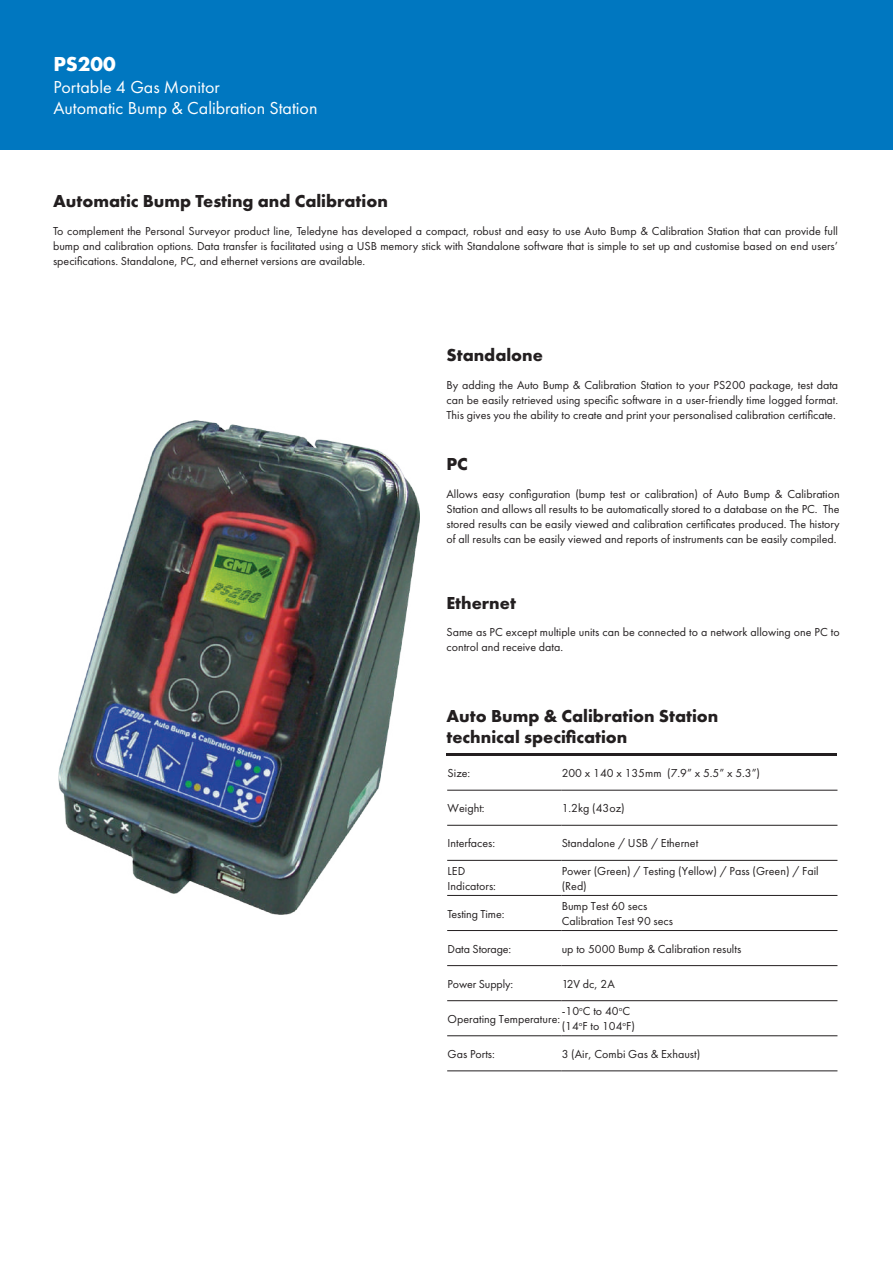
<style>
.page{position:relative;width:893px;height:1263px;background:#fff}
.page>*{position:absolute;margin:0;border:0;box-sizing:border-box;transform-origin:0 0}
.t1{font:700 21px "Futura PT";color:#fff}
.t2{font:700 18px/21.6px "Futura PT";color:#231f20}
.t3{font:18px/21.6px "Futura PT";color:#fff}
.t4{font:12px/15px "Futura PT";color:#231f20}
</style>
<div class="page">
<div style="left:0;top:0;width:893px;height:150px;background:#0077c0"></div>
<img style="left:58px;top:420px;width:361px;height:495px">
<hr style="left:447px;top:790px;width:114px;height:1px;background:#231f20">
<hr style="left:561px;top:790px;width:276px;height:1px;background:#231f20">
<hr style="left:447px;top:825px;width:114px;height:1px;background:#231f20">
<hr style="left:561px;top:825px;width:276px;height:1px;background:#231f20">
<hr style="left:447px;top:860px;width:114px;height:1px;background:#231f20">
<hr style="left:561px;top:860px;width:276px;height:1px;background:#231f20">
<hr style="left:447px;top:895px;width:114px;height:1px;background:#231f20">
<hr style="left:561px;top:895px;width:276px;height:1px;background:#231f20">
<hr style="left:447px;top:930px;width:114px;height:1px;background:#231f20">
<hr style="left:561px;top:930px;width:276px;height:1px;background:#231f20">
<hr style="left:447px;top:965px;width:114px;height:1px;background:#231f20">
<hr style="left:561px;top:965px;width:276px;height:1px;background:#231f20">
<hr style="left:447px;top:1000px;width:114px;height:1px;background:#231f20">
<hr style="left:561px;top:1000px;width:276px;height:1px;background:#231f20">
<hr style="left:447px;top:1035px;width:114px;height:1px;background:#231f20">
<hr style="left:561px;top:1035px;width:276px;height:1px;background:#231f20">
<hr style="left:447px;top:1070px;width:114px;height:1px;background:#231f20">
<hr style="left:561px;top:1070px;width:276px;height:1px;background:#231f20">
<hr style="left:446px;top:753px;width:391px;height:3px;background:#231f20">
<h1 class="t1" style="left:53px;top:50px;width:64px">PS200</h1>
<h2 class="t3" style="left:53px;top:76px;width:266px">Portable 4 Gas Monitor<br>Automatic Bump &amp; Calibration Station</h2>
<h2 class="t2" style="left:53px;top:190px;width:336px">Automatic Bump Testing and Calibration</h2>
<p class="t4" style="left:53px;top:223px;width:786px;text-align:justify">To complement the Personal Surveyor product line, Teledyne has developed a compact, robust and easy to use Auto Bump &amp; Calibration Station that can provide full bump and calibration options. Data transfer is facilitated using a USB memory stick with Standalone software that is simple to set up and customise based on end users’ specifications. Standalone, PC, and ethernet versions are available.</p>
<h2 class="t2" style="left:446px;top:344px;width:98px">Standalone</h2>
<p class="t4" style="left:446px;top:378px;width:393px;text-align:justify">By adding the Auto Bump &amp; Calibration Station to your PS200 package, test data can be easily retrieved using specific software in a user-friendly time logged format.<br>This gives you the ability to create and print your personalised calibration certificate.</p>
<h2 class="t2" style="left:446px;top:453px;width:23px">PC</h2>
<p class="t4" style="left:446px;top:486px;width:395px;text-align:justify">Allows easy configuration (bump test or calibration) of Auto Bump &amp; Calibration Station and allows all results to be automatically stored to a database on the PC. The stored results can be easily viewed and calibration certificates produced. The history of all results can be easily viewed and reports of instruments can be easily compiled.</p>
<h2 class="t2" style="left:446px;top:591px;width:71px">Ethernet</h2>
<p class="t4" style="left:446px;top:625px;width:395px">Same as PC except multiple units can be connected to a network allowing one PC to control and receive data.</p>
<h2 class="t2" style="left:446px;top:704px;width:273px">Auto Bump &amp; Calibration Station technical specification</h2>
<p class="t4" style="left:448px;top:766px;width:24px">Size:</p>
<p class="t4" style="left:562px;top:766px;width:200px">200 x 140 x 135mm (7.9” x 5.5” x 5.3”)</p>
<p class="t4" style="left:448px;top:801px;width:39px">Weight:</p>
<p class="t4" style="left:562px;top:801px;width:65px">1.2kg (43oz)</p>
<p class="t4" style="left:448px;top:836px;width:49px">Interfaces:</p>
<p class="t4" style="left:562px;top:836px;width:138px">Standalone / USB / Ethernet</p>
<p class="t4" style="left:448px;top:863px;width:50px">LED<br>Indicators:</p>
<p class="t4" style="left:562px;top:863px;width:259px">Power (Green) / Testing (Yellow) / Pass (Green) / Fail (Red)</p>
<p class="t4" style="left:448px;top:906px;width:58px">Testing Time:</p>
<p class="t4" style="left:562px;top:898px;width:113px">Bump Test 60 secs<br>Calibration Test 90 secs</p>
<p class="t4" style="left:448px;top:941px;width:65px">Data Storage:</p>
<p class="t4" style="left:562px;top:941px;width:181px">up to 5000 Bump &amp; Calibration results</p>
<p class="t4" style="left:448px;top:976px;width:67px">Power Supply:</p>
<p class="t4" style="left:562px;top:976px;width:55px">12V dc, 2A</p>
<p class="t4" style="left:448px;top:1011px;width:114px">Operating Temperature:</p>
<p class="t4" style="left:562px;top:1004px;width:75px">-10<sup>o</sup>C to 40<sup>o</sup>C (14<sup>o</sup>F to 104<sup>o</sup>F)</p>
<p class="t4" style="left:448px;top:1046px;width:49px">Gas Ports:</p>
<p class="t4" style="left:562px;top:1046px;width:140px">3 (Air, Combi Gas &amp; Exhaust)</p>
</div>
